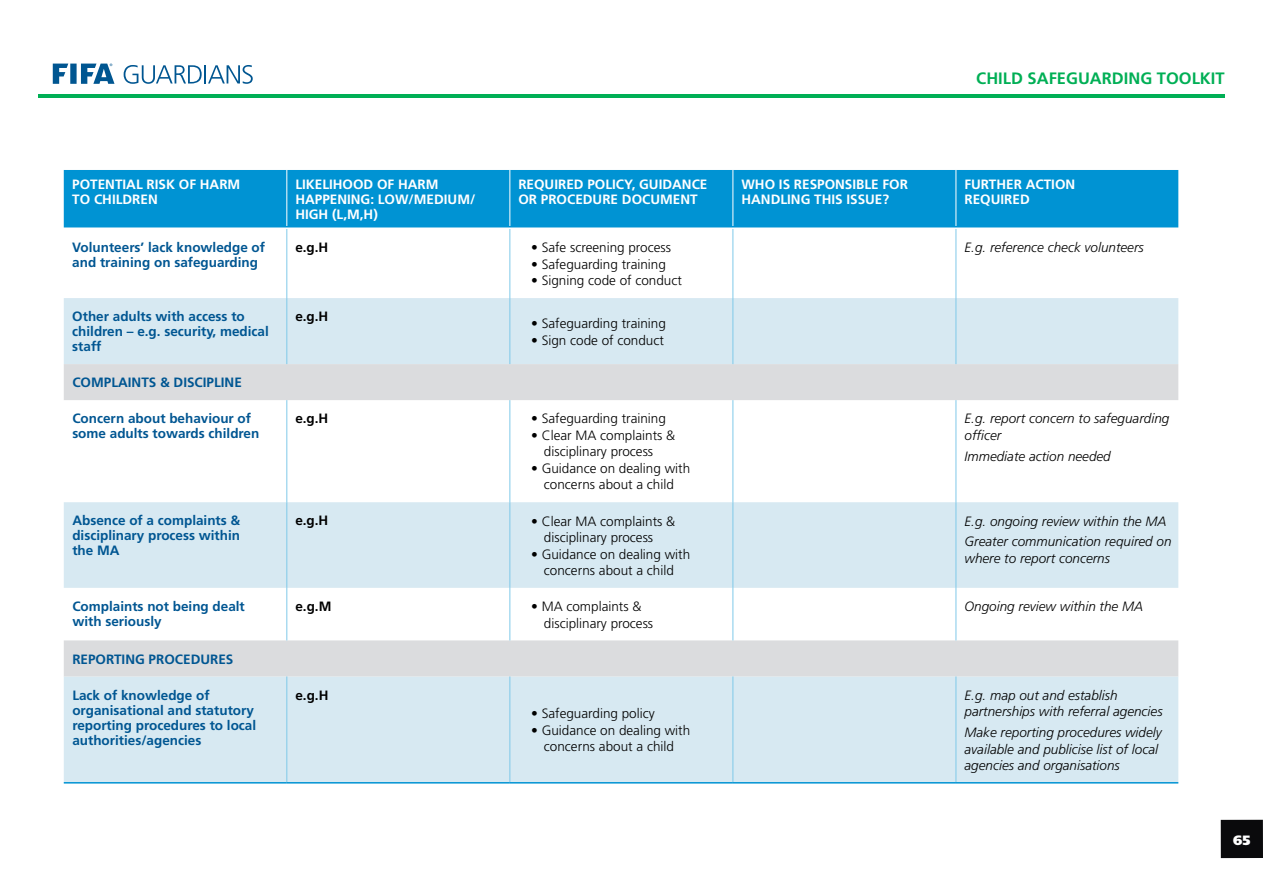
<style>
.page{position:relative;width:1263px;height:893px;background:#fff}
.page>*{position:absolute;margin:0;border:0;box-sizing:border-box;transform-origin:0 0}
.t1{font:700 16.5px "Frutiger";color:#00af55}
.t2{font:300 13.5px/16.5px "Frutiger";color:#000}
.t3{font:700 13.5px/15px "Frutiger";color:#005692}
.t4{font:italic 300 13.5px/16.5px "Frutiger";color:#000}
.t5{font:700 13.5px/15px "Frutiger";color:#fff}
.t6{font:700 13.5px "Frutiger";color:#000}
.t7{font:900 13.5px "Frutiger LT Std";color:#fff}
</style>
<div class="page">
<div style="left:1221px;top:820px;width:42px;height:38px;background:#0a0a0c"></div>
<hr style="left:38px;top:94px;width:1187px;height:3px;background:#00af55">
<svg style="left:53px;top:64px;width:15px;height:20px"></svg>
<div style="left:70px;top:64px;width:7px;height:20px;background:#005691"></div>
<svg style="left:81px;top:64px;width:34px;height:20px"></svg>
<svg style="left:124px;top:65px;width:129px;height:19px"></svg>
<div style="left:64px;top:170px;width:1114px;height:57px;background:#0093d3"></div>
<div style="left:64px;top:298px;width:1114px;height:484px;background:#d7e9f2"></div>
<svg style="left:64px;top:364px;width:1114px;height:312px"></svg>
<hr style="left:286px;top:170px;width:1px;height:56px;background:#fff">
<hr style="left:509px;top:170px;width:1px;height:56px;background:#fff">
<hr style="left:732px;top:170px;width:1px;height:56px;background:#fff">
<hr style="left:955px;top:170px;width:1px;height:56px;background:#fff">
<hr style="left:287px;top:229px;width:1px;height:69px;background:#7fc9e9">
<hr style="left:510px;top:229px;width:1px;height:69px;background:#7fc9e9">
<hr style="left:733px;top:229px;width:1px;height:69px;background:#7fc9e9">
<hr style="left:956px;top:229px;width:1px;height:69px;background:#7fc9e9">
<hr style="left:287px;top:298px;width:1px;height:66px;background:#7fc9e9">
<hr style="left:510px;top:298px;width:1px;height:66px;background:#7fc9e9">
<hr style="left:733px;top:298px;width:1px;height:66px;background:#7fc9e9">
<hr style="left:956px;top:298px;width:1px;height:66px;background:#7fc9e9">
<hr style="left:287px;top:400px;width:1px;height:102px;background:#7fc9e9">
<hr style="left:510px;top:400px;width:1px;height:102px;background:#7fc9e9">
<hr style="left:733px;top:400px;width:1px;height:102px;background:#7fc9e9">
<hr style="left:956px;top:400px;width:1px;height:102px;background:#7fc9e9">
<hr style="left:287px;top:502px;width:1px;height:86px;background:#7fc9e9">
<hr style="left:510px;top:502px;width:1px;height:86px;background:#7fc9e9">
<hr style="left:733px;top:502px;width:1px;height:86px;background:#7fc9e9">
<hr style="left:956px;top:502px;width:1px;height:86px;background:#7fc9e9">
<hr style="left:287px;top:588px;width:1px;height:52px;background:#7fc9e9">
<hr style="left:510px;top:588px;width:1px;height:52px;background:#7fc9e9">
<hr style="left:733px;top:588px;width:1px;height:52px;background:#7fc9e9">
<hr style="left:956px;top:588px;width:1px;height:52px;background:#7fc9e9">
<hr style="left:287px;top:676px;width:1px;height:106px;background:#7fc9e9">
<hr style="left:510px;top:676px;width:1px;height:106px;background:#7fc9e9">
<hr style="left:733px;top:676px;width:1px;height:106px;background:#7fc9e9">
<hr style="left:956px;top:676px;width:1px;height:106px;background:#7fc9e9">
<hr style="left:64px;top:782px;width:223px;height:1px;background:#0093d3">
<hr style="left:287px;top:782px;width:223px;height:1px;background:#0093d3">
<hr style="left:510px;top:782px;width:223px;height:1px;background:#0093d3">
<hr style="left:733px;top:782px;width:223px;height:1px;background:#0093d3">
<hr style="left:956px;top:782px;width:222px;height:1px;background:#0093d3">
<p class="t1" style="left:976px;top:68px;width:250px">CHILD SAFEGUARDING TOOLKIT</p>
<p class="t5" style="left:72px;top:178px;width:170px">POTENTIAL RISK OF HARM<br>TO CHILDREN</p>
<p class="t5" style="left:295px;top:178px;width:182px">LIKELIHOOD OF HARM<br>HAPPENING: LOW/MEDIUM/<br>HIGH (L,M,H)</p>
<p class="t5" style="left:518px;top:178px;width:191px">REQUIRED POLICY, GUIDANCE<br>OR PROCEDURE DOCUMENT</p>
<p class="t5" style="left:741px;top:178px;width:168px">WHO IS RESPONSIBLE FOR<br>HANDLING THIS ISSUE?</p>
<p class="t5" style="left:964px;top:178px;width:112px">FURTHER ACTION<br>REQUIRED</p>
<p class="t3" style="left:72px;top:241px;width:194px">Volunteers’ lack knowledge of and training on safeguarding</p>
<p class="t6" style="left:295px;top:242px;width:35px">e.g.H</p>
<p class="t2" style="left:531px;top:240px;width:141px">• Safe screening process</p>
<p class="t4" style="left:964px;top:240px;width:181px">E.g. reference check volunteers</p>
<p class="t2" style="left:531px;top:257px;width:136px">• Safeguarding training</p>
<p class="t2" style="left:531px;top:273px;width:152px">• Signing code of conduct</p>
<p class="t3" style="left:72px;top:310px;width:198px">Other adults with access to children – e.g. security, medical staff</p>
<p class="t6" style="left:295px;top:311px;width:35px">e.g.H</p>
<p class="t2" style="left:531px;top:316px;width:136px">• Safeguarding training</p>
<p class="t2" style="left:531px;top:333px;width:134px">• Sign code of conduct</p>
<p class="t3" style="left:72px;top:376px;width:171px">COMPLAINTS &amp; DISCIPLINE</p>
<p class="t3" style="left:72px;top:412px;width:189px">Concern about behaviour of some adults towards children</p>
<p class="t6" style="left:295px;top:413px;width:35px">e.g.H</p>
<p class="t2" style="left:531px;top:412px;width:136px">• Safeguarding training</p>
<p class="t2" style="left:544px;top:428px;width:133px;text-indent:-13px">• Clear MA complaints &amp; disciplinary process</p>
<p class="t2" style="left:531px;top:461px;width:161px;text-align:center">• Guidance on dealing with concerns about a child</p>
<p class="t3" style="left:72px;top:514px;width:170px;text-align:justify">Absence of a complaints &amp; disciplinary process within the MA</p>
<p class="t6" style="left:295px;top:515px;width:35px">e.g.H</p>
<p class="t2" style="left:544px;top:514px;width:133px;text-indent:-13px">• Clear MA complaints &amp; disciplinary process</p>
<p class="t2" style="left:531px;top:547px;width:161px;text-align:center">• Guidance on dealing with concerns about a child</p>
<p class="t4" style="left:964px;top:411px;width:206px">E.g. report concern to safeguarding officer</p>
<p class="t4" style="left:964px;top:449px;width:148px">Immediate action needed</p>
<p class="t4" style="left:964px;top:511px;width:209px;line-height:20.7px">E.g. ongoing review within the MA<br>Greater communication required on</p>
<p class="t4" style="left:964px;top:551px;width:147px">where to report concerns</p>
<p class="t3" style="left:72px;top:600px;width:174px">Complaints not being dealt with seriously</p>
<p class="t6" style="left:295px;top:601px;width:38px">e.g.M</p>
<p class="t2" style="left:544px;top:599px;width:111px;text-indent:-13px">• MA complaints &amp; disciplinary process</p>
<p class="t4" style="left:964px;top:599px;width:180px">Ongoing review within the MA</p>
<p class="t3" style="left:72px;top:652px;width:163px">REPORTING PROCEDURES</p>
<p class="t3" style="left:72px;top:688px;width:185px">Lack of knowledge of organisational and statutory reporting procedures to local authorities/agencies</p>
<p class="t6" style="left:295px;top:689px;width:35px">e.g.H</p>
<p class="t4" style="left:964px;top:688px;width:200px">E.g. map out and establish partnerships with referral agencies</p>
<p class="t4" style="left:964px;top:725px;width:199px">Make reporting procedures widely available and publicise list of local agencies and organisations</p>
<p class="t2" style="left:531px;top:706px;width:125px">• Safeguarding policy</p>
<p class="t2" style="left:531px;top:723px;width:161px;text-align:center">• Guidance on dealing with concerns about a child</p>
<p class="t7" style="left:1233px;top:832px;width:19px">65</p>
</div>
